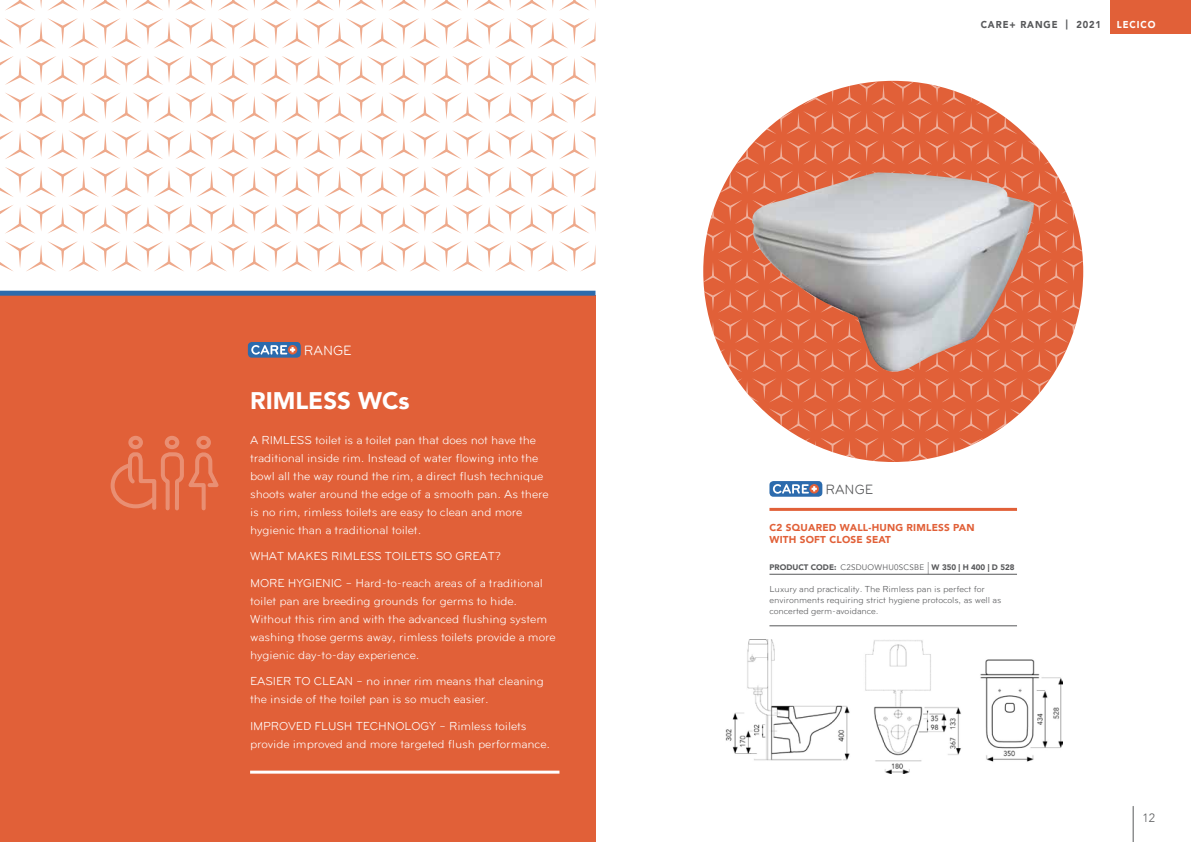
<style>
.page{position:relative;width:1191px;height:842px;background:#fff}
.page>*{position:absolute;margin:0;border:0;box-sizing:border-box;transform-origin:0 0}
.t1{font:900 24px "Avenir";color:#fff}
.t2{font:13.9px "Bryant";color:#58595b}
.t3{font:13.9px "Bryant";color:#fff}
.t4{font:12px/18px "Bryant";letter-spacing:-.01em;color:#fff}
.t5{font:300 12px "Avenir";color:#58595b}
.t6{font:900 10px/12px "Avenir";letter-spacing:.02em;color:#e16038}
.t7{font:900 10px "Avenir";letter-spacing:.1em;color:#58595b;scale:.93 1}
.t8{font:900 10px "Avenir";letter-spacing:.1em;color:#fff;scale:.93 1}
.t9{font:9px/11px "Bryant";letter-spacing:-.01em;color:#58595b}
.t10{font:900 8px "Avenir";color:#58595b}
.s1{font-weight:400}
.s2{font-weight:400;font-size:16px}
</style>
<div class="page">
<div style="left:0;top:296px;width:595px;height:546px;background:#e16038"></div>
<img style="left:725px;top:640px;width:337px;height:134px">
<hr style="left:769px;top:508px;width:248px;height:3px;background:#e16038">
<hr style="left:769px;top:574px;width:248px;height:1px;background:#58595b">
<hr style="left:769px;top:625px;width:248px;height:1px;background:#58595b">
<div style="left:769px;top:481px;width:53px;height:16px;background:#2c6bad;border-radius:4px"></div>
<svg style="left:773px;top:484px;width:44px;height:10px"></svg>
<svg style="left:703px;top:81px;width:380px;height:381px;fill:#e16038"></svg>
<img style="left:752px;top:172px;width:282px;height:202px">
<hr style="left:250px;top:771px;width:309px;height:3px;background:#fff">
<div style="left:248px;top:342px;width:53px;height:16px;background:#2c6bad;border-radius:4px"></div>
<svg style="left:288px;top:345px;width:9px;height:9px"></svg>
<svg style="left:251px;top:345px;width:44px;height:10px"></svg>
<div style="left:0;top:291px;width:595px;height:5px;background:#2c6bad"></div>
<svg style="left:0;top:0;width:595px;height:272px"></svg>
<svg style="left:110px;top:436px;width:109px;height:75px"></svg>
<hr style="left:1132px;top:806px;width:1px;height:36px;background:#58595b">
<div style="left:1110px;top:0;width:81px;height:34px;background:#e16038"></div>
<p class="t3" style="left:304px;top:342px;width:49px">RANGE</p>
<h1 class="t1" style="left:250px;top:380px;width:161px">RIMLESS WCs</h1>
<p class="t4" style="left:250px;top:431px;width:300px">A RIMLESS toilet is a toilet pan that does not have the traditional inside rim. Instead of water flowing into the bowl all the way round the rim, a direct flush technique shoots water around the edge of a smooth pan. As there is no rim, rimless toilets are easy to clean and more hygienic than a traditional toilet.</p>
<p class="t4" style="left:250px;top:547px;width:253px">WHAT MAKES RIMLESS TOILETS SO GREAT?</p>
<p class="t4" style="left:250px;top:574px;width:307px">MORE HYGIENIC – Hard-to-reach areas of a traditional toilet pan are breeding grounds for germs to hide.<br>Without this rim and with the advanced flushing system washing those germs away, rimless toilets provide a more hygienic day-to-day experience.</p>
<p class="t4" style="left:250px;top:672px;width:295px">EASIER TO CLEAN – no inner rim means that cleaning the inside of the toilet pan is so much easier.</p>
<p class="t4" style="left:250px;top:717px;width:301px">IMPROVED FLUSH TECHNOLOGY – Rimless toilets provide improved and more targeted flush performance.</p>
<p class="t7" style="left:980px;top:16px;width:131px">CARE+ RANGE | 2021</p>
<p class="t8" style="left:1116px;top:16px;width:43px">LECICO</p>
<p class="t2" style="left:825px;top:481px;width:49px">RANGE</p>
<p class="t6" style="left:769px;top:521px;width:207px">C2 SQUARED WALL-HUNG RIMLESS PAN<br>WITH SOFT CLOSE SEAT</p>
<p class="t10" style="left:769px;top:560px;width:247px">PRODUCT CODE: <span class="s1">C2SDUOWHU0SCSBE</span> <span class="s2">|</span> W 350 | H 400 | D 528</p>
<p class="t9" style="left:769px;top:583px;width:233px">Luxury and practicality. The Rimless pan is perfect for environments requiring strict hygiene protocols, as well as concerted germ-avoidance.</p>
<p class="t5" style="left:1142px;top:811px;width:14px">12</p>
</div>
